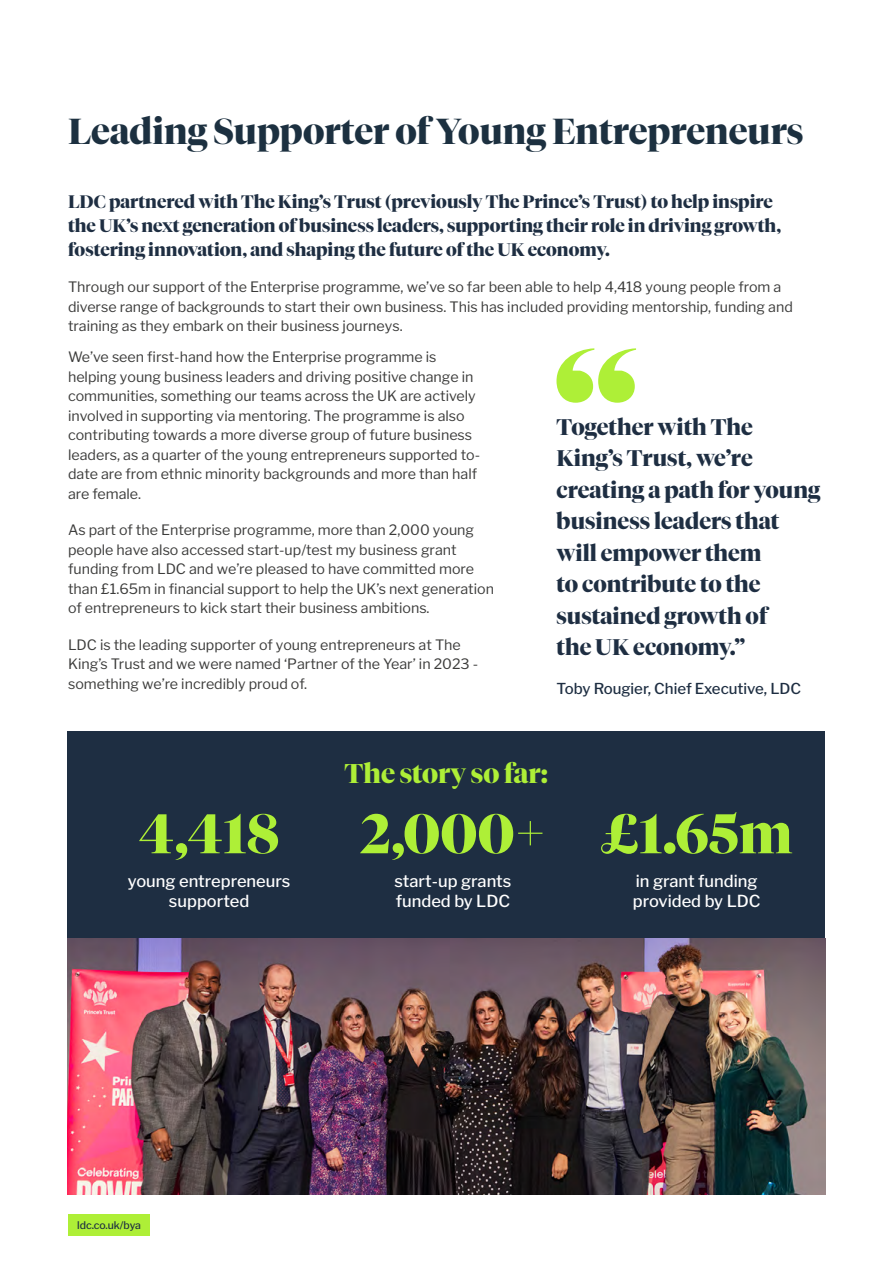
<style>
.page{position:relative;width:893px;height:1263px;background:#fff}
.page>*{position:absolute;margin:0;border:0;box-sizing:border-box;transform-origin:0 0}
.t1{font:700 55.5px "Tiempos Fine";color:#aeef37}
.t2{font:700 36px "Tiempos Fine";color:#1c3040}
.t3{font:700 27px "Tiempos Fine";color:#aeef37}
.t4{font:700 22.5px/31.5px "Tiempos Fine";color:#1e2e42}
.t5{font:700 18px/24px "Tiempos Fine";color:#1e2e42}
.t6{font:500 16.5px/19.8px "Libre Franklin";color:#fff}
.t7{font:500 15px "Libre Franklin";color:#1e2e42}
.t8{font:14.25px/19.5px "Libre Franklin";color:#3c3c3b}
.t9{font:500 10.5px "Libre Franklin";letter-spacing:-.005em;color:#1e2e42}
</style>
<div class="page">
<div style="left:68px;top:732px;width:757px;height:206px;background:#1e2e42"></div>
<svg style="left:556px;top:348px;width:80px;height:55px"></svg>
<img style="left:68px;top:938px;width:757px;height:257px">
<div style="left:69px;top:1214px;width:81px;height:22px;background:#aeef37"></div>
<h2 class="t2" style="left:68px;top:109px;width:737px">Leading Supporter of Young Entrepreneurs</h2>
<p class="t5" style="left:68px;top:189px;width:715px">LDC partnered with The King’s Trust (previously The Prince’s Trust) to help inspire the UK’s next generation of business leaders, supporting their role in driving growth, fostering innovation, and shaping the future of the UK economy.</p>
<p class="t8" style="left:68px;top:277px;width:726px">Through our support of the Enterprise programme, we’ve so far been able to help 4,418 young people from a diverse range of backgrounds to start their own business. This has included providing mentorship, funding and training as they embark on their business journeys.</p>
<p class="t8" style="left:68px;top:348px;width:414px">We’ve seen first-hand how the Enterprise programme is helping young business leaders and driving positive change in communities, something our teams across the UK are actively involved in supporting via mentoring. The programme is also contributing towards a more diverse group of future business leaders, as a quarter of the young entrepreneurs supported to&shy;date are from ethnic minority backgrounds and more than half are female.</p>
<p class="t8" style="left:68px;top:520px;width:427px">As part of the Enterprise programme, more than 2,000 young people have also accessed start-up/test my business grant funding from LDC and we’re pleased to have committed more than £1.65m in financial support to help the UK’s next generation of entrepreneurs to kick start their business ambitions.</p>
<p class="t8" style="left:68px;top:635px;width:412px">LDC is the leading supporter of young entrepreneurs at The<br>King’s Trust and we were named ‘Partner of the Year’ in 2023 - something we’re incredibly proud of.</p>
<h3 class="t4" style="left:556px;top:411px;width:265px">Together with The<br>King’s Trust, we’re creating a path for young business leaders that will empower them<br>to contribute to the sustained growth of<br>the UK economy.”</h3>
<p class="t7" style="left:556px;top:677px;width:246px">Toby Rougier, Chief Executive, LDC</p>
<h1 class="t1" style="left:139px;top:800px;width:142px">4,418</h1>
<p class="t6" style="left:128px;top:869px;width:164px;text-align:center">young entrepreneurs supported</p>
<h3 class="t3" style="left:344px;top:757px;width:205px">The story so far:</h3>
<h1 class="t1" style="left:360px;top:800px;width:188px">2,000+</h1>
<p class="t6" style="left:395px;top:869px;width:118px">start-up grants funded by LDC</p>
<h1 class="t1" style="left:601px;top:800px;width:193px">£1.65m</h1>
<p class="t6" style="left:633px;top:869px;width:129px">in grant funding provided by LDC</p>
<p class="t9" style="left:77px;top:1217px;width:65px">ldc.co.uk/bya</p>
</div>
